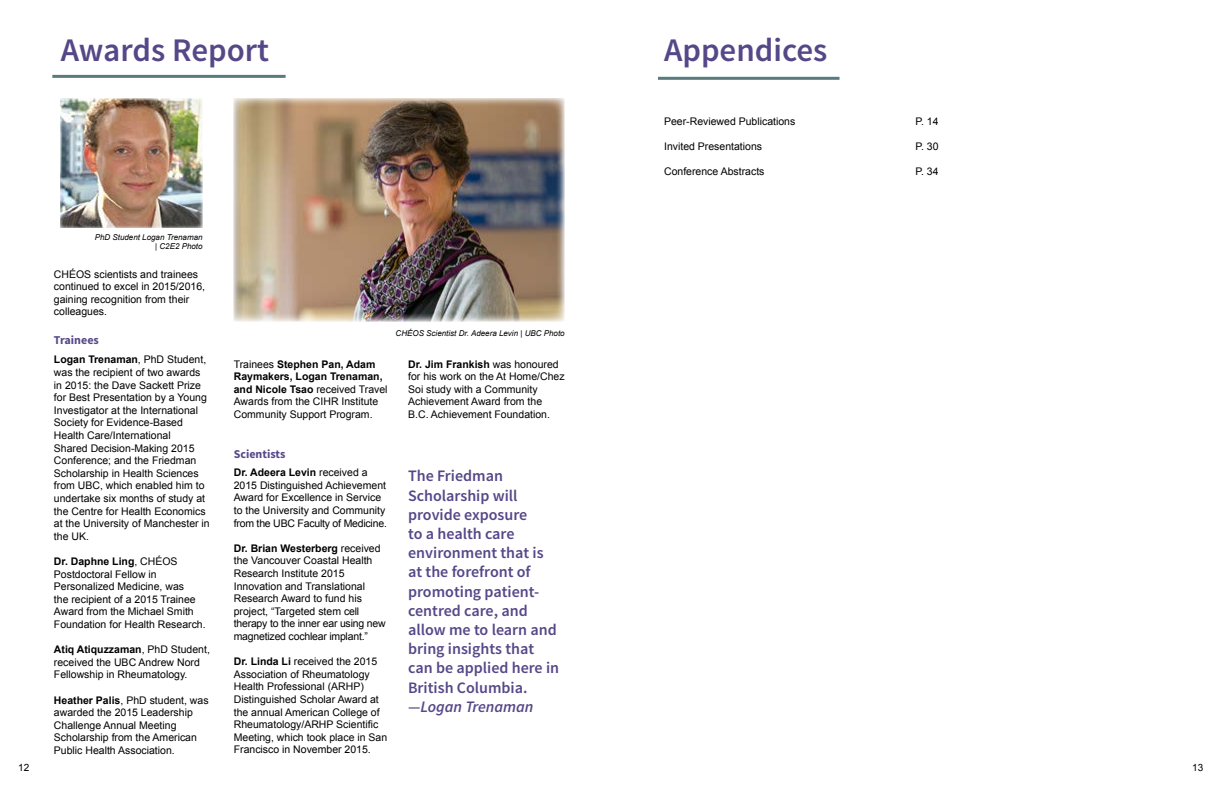
<style>
.page{position:relative;width:1224px;height:792px;background:#fff}
.page>*{position:absolute;margin:0;border:0;box-sizing:border-box;transform-origin:0 0}
.t1{font:600 33px "Source Sans Pro";color:#564888}
.t2{font:600 16px/19.2px "Source Sans Pro";color:#564888}
.t3{font:italic 600 16px "Source Sans Pro";color:#564888}
.t4{font:700 12px "Source Sans Pro";color:#564888}
.t5{font:10.5px/12.6px "Arial";color:#000}
.t6{font:10px "Arial";color:#000}
.t7{font:italic 8px/9.6px "Arial";color:#000;text-align:right}
.s1{font-weight:700}
</style>
<div class="page">
<hr style="left:52px;top:75px;width:234px;height:3px;background:#5a7b7d">
<img style="left:61px;top:98px;width:142px;height:130px">
<hr style="left:658px;top:77px;width:182px;height:3px;background:#5a7b7d">
<img style="left:234px;top:98px;width:331px;height:223px">
<h1 class="t1" style="left:61px;top:29px;width:210px">Awards Report</h1>
<p class="t7" style="left:95px;top:232px;width:109px">PhD Student Logan Trenaman | C2E2 Photo</p>
<p class="t5" style="left:54px;top:268px;width:153px">CHÉOS scientists and trainees continued to excel in 2015/2016, gaining recognition from their colleagues.</p>
<p class="t4" style="left:54px;top:333px;width:46px">Trainees</p>
<p class="t5" style="left:54px;top:354px;width:157px"><span class="s1">Logan Trenaman</span>, PhD Student, was the recipient of two awards in 2015: the Dave Sackett Prize for Best Presentation by a Young<br>Investigator at the International<br>Society for Evidence-Based<br>Health Care/International<br>Shared Decision-Making 2015<br>Conference; and the Friedman<br>Scholarship in Health Sciences from UBC, which enabled him to undertake six months of study at the Centre for Health Economics at the University of Manchester in the UK.</p>
<p class="t5" style="left:54px;top:555px;width:153px"><span class="s1">Dr. Daphne Ling</span>, CHÉOS<br>Postdoctoral Fellow in<br>Personalized Medicine, was<br>the recipient of a 2015 Trainee<br>Award from the Michael Smith<br>Foundation for Health Research.</p>
<p class="t5" style="left:54px;top:643px;width:157px"><span class="s1">Atiq Atiquzzaman</span>, PhD Student, received the UBC Andrew Nord<br>Fellowship in Rheumatology.</p>
<p class="t5" style="left:54px;top:694px;width:156px"><span class="s1">Heather Palis</span>, PhD student, was awarded the 2015 Leadership<br>Challenge Annual Meeting<br>Scholarship from the American<br>Public Health Association.</p>
<p class="t5" style="left:234px;top:358px;width:155px">Trainees <span class="s1">Stephen Pan, Adam<br>Raymakers, Logan Trenaman, and Nicole Tsao</span> received Travel<br>Awards from the CIHR Institute<br>Community Support Program.</p>
<p class="t4" style="left:234px;top:446px;width:53px">Scientists</p>
<p class="t5" style="left:234px;top:466px;width:155px"><span class="s1">Dr. Adeera Levin</span> received a<br>2015 Distinguished Achievement<br>Award for Excellence in Service to the University and Community from the UBC Faculty of Medicine.</p>
<p class="t5" style="left:234px;top:542px;width:153px"><span class="s1">Dr. Brian Westerberg</span> received the Vancouver Coastal Health<br>Research Institute 2015<br>Innovation and Translational<br>Research Award to fund his project, “Targeted stem cell therapy to the inner ear using new magnetized cochlear implant.”</p>
<p class="t5" style="left:234px;top:655px;width:155px"><span class="s1">Dr. Linda Li</span> received the 2015<br>Association of Rheumatology<br>Health Professional (ARHP)<br>Distinguished Scholar Award at the annual American College of<br>Rheumatology/ARHP Scientific<br>Meeting, which took place in San<br>Francisco in November 2015.</p>
<p class="t7" style="left:396px;top:328px;width:171px">CHÉOS Scientist Dr. Adeera Levin | UBC Photo</p>
<p class="t5" style="left:408px;top:358px;width:158px"><span class="s1">Dr. Jim Frankish</span> was honoured for his work on the At Home/Chez<br>Soi study with a Community<br>Achievement Award from the<br>B.C. Achievement Foundation.</p>
<h2 class="t2" style="left:408px;top:467px;width:153px">The Friedman<br>Scholarship will provide exposure<br>to a health care environment that is at the forefront of promoting patient&shy;centred care, and allow me to learn and bring insights that can be applied here in<br>British Columbia.</h2>
<h2 class="t3" style="left:408px;top:697px;width:127px">—Logan Trenaman</h2>
<h1 class="t1" style="left:664px;top:29px;width:165px">Appendices</h1>
<p class="t5" style="left:664px;top:115px;width:133px">Peer-Reviewed Publications</p>
<p class="t5" style="left:664px;top:140px;width:100px">Invited Presentations</p>
<p class="t5" style="left:664px;top:165px;width:102px">Conference Abstracts</p>
<p class="t5" style="left:915px;top:115px;width:25px">P. 14</p>
<p class="t5" style="left:915px;top:140px;width:25px">P. 30</p>
<p class="t5" style="left:915px;top:165px;width:25px">P. 34</p>
<p class="t6" style="left:18px;top:761px;width:13px">12</p>
<p class="t6" style="left:1192px;top:761px;width:13px">13</p>
</div>
